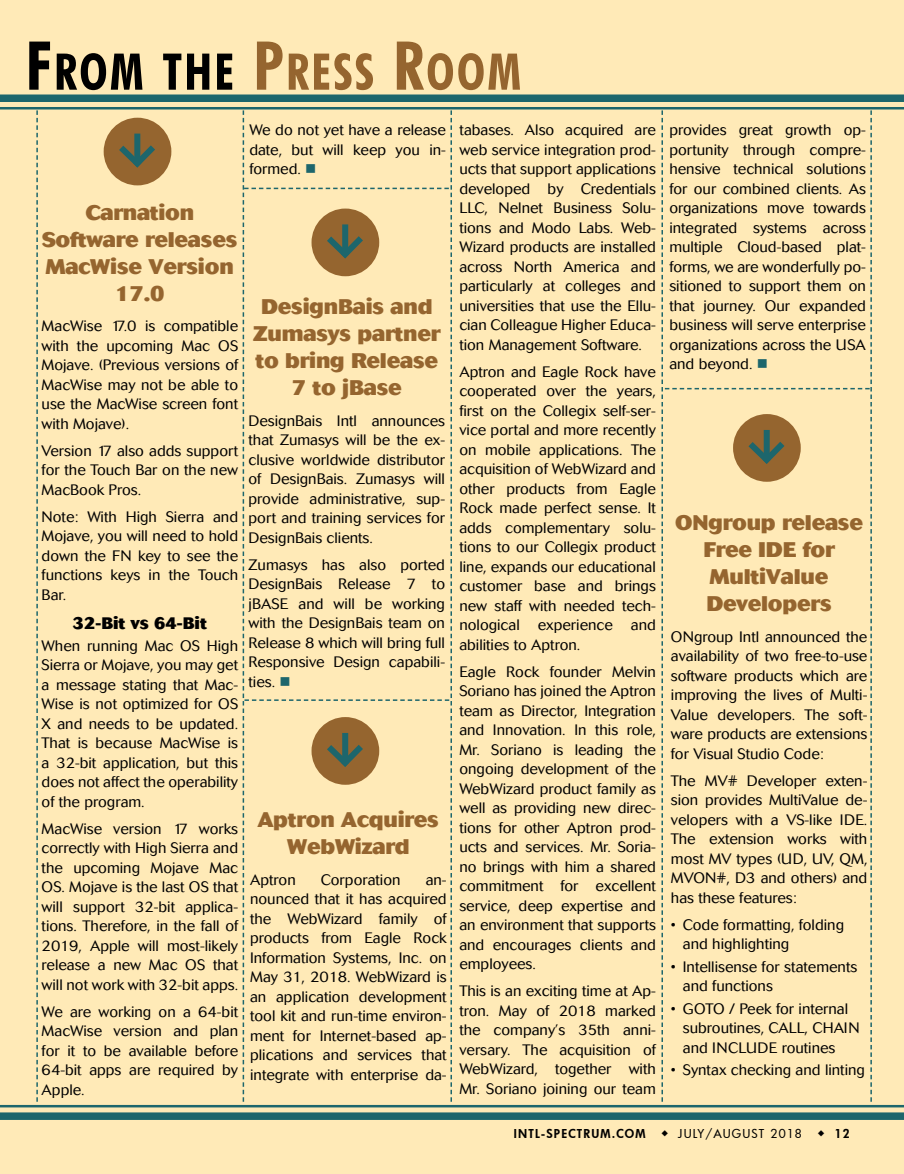
<style>
.page{position:relative;width:904px;height:1174px;background:#ffeab7}
.page>*{position:absolute;margin:0;border:0;box-sizing:border-box;transform-origin:0 0}
.t1{font:700 condensed 50.7px "Futura BT";letter-spacing:.04em;color:#95652f}
.t2{font:800 21px/27px "Cosmos";letter-spacing:-.01em;color:#95652f;text-align:center}
.t3{font:800 16.5px "Cosmos";color:#000}
.t4{font:300 15px/19.5px "Cosmos";color:#000;text-align:justify}
.t5{font:800 12px "Futura";letter-spacing:.1em;color:#000}
.t6{font:500 12px "Futura";letter-spacing:.1em;color:#000}
.s1{font-size:67.5px;color:#000}
.s2{color:#000}
.s3{font-size:67.5px}
.s4{color:#1d666c}
</style>
<div class="page">
<div style="left:0;top:94px;width:904px;height:8px;background:#1d666c"></div>
<hr style="left:0;top:107px;width:904px;height:3px;background:#1d666c">
<svg style="left:36px;top:110px;width:2px;height:992px"></svg>
<hr style="left:0;top:1105px;width:904px;height:2px;background:#1d666c">
<div style="left:0;top:1112px;width:904px;height:8px;background:#1d666c"></div>
<div style="left:104px;top:118px;width:67px;height:67px;background:#95652f;border-radius:50%"></div>
<div style="left:134px;top:134px;width:6px;height:28px;background:#1d666c"></div>
<svg style="left:119px;top:139px;width:36px;height:29px"></svg>
<svg style="left:243px;top:110px;width:209px;height:992px"></svg>
<svg style="left:661px;top:110px;width:211px;height:992px"></svg>
<h1 class="t1" style="left:26px;top:41px;width:497px"><span class="s1">F</span><span class="s2">ROM THE</span> <span class="s3">P</span>RESS <span class="s3">R</span>OOM</h1>
<p class="t4" style="left:249px;top:120px;width:198px">We do not yet have a release date, but will keep you in&shy;formed. <span class="s4">■</span></p>
<h2 class="t2" style="left:42px;top:199px;width:197px">Carnation<br>Software releases<br>MacWise Version<br>17.0</h2>
<p class="t4" style="left:42px;top:316px;width:198px">MacWise 17.0 is compatible with the upcoming Mac OS Mojave. (Previous versions of MacWise may not be able to use the MacWise screen font with Mojave).</p>
<p class="t4" style="left:42px;top:441px;width:198px">Version 17 also adds support for the Touch Bar on the new MacBook Pros.</p>
<p class="t4" style="left:42px;top:507px;width:198px">Note: With High Sierra and Mojave, you will need to hold down the FN key to see the functions keys in the Touch Bar.</p>
<p class="t3" style="left:73px;top:613px;width:136px">32-Bit vs 64-Bit</p>
<p class="t4" style="left:42px;top:636px;width:198px">When running Mac OS High Sierra or Mojave, you may get a message stating that Mac-Wise is not optimized for OS X and needs to be updated.<br>That is because MacWise is a 32-bit application, but this does not affect the operability of the program.</p>
<p class="t4" style="left:42px;top:819px;width:198px">MacWise version 17 works correctly with High Sierra and the upcoming Mojave Mac OS. Mojave is the last OS that will support 32-bit applica&shy;tions. Therefore, in the fall of 2019, Apple will most-likely release a new Mac OS that will not work with 32-bit apps.</p>
<p class="t4" style="left:42px;top:1002px;width:198px">We are working on a 64-bit MacWise version and plan for it to be available before 64-bit apps are required by Apple.</p>
<h2 class="t2" style="left:253px;top:294px;width:189px">DesignBais and<br>Zumasys partner to bring Release<br>7 to jBase</h2>
<p class="t4" style="left:249px;top:411px;width:198px">DesignBais Intl announces that Zumasys will be the ex&shy;clusive worldwide distributor of DesignBais. Zumasys will provide administrative, sup&shy;port and training services for DesignBais clients.</p>
<p class="t4" style="left:249px;top:555px;width:198px">Zumasys has also ported DesignBais Release 7 to jBASE and will be working with the DesignBais team on Release 8 which will bring full Responsive Design capabili&shy;ties. <span class="s4">■</span></p>
<h2 class="t2" style="left:258px;top:807px;width:183px">Aptron Acquires<br>WebWizard</h2>
<p class="t4" style="left:250px;top:870px;width:47px">Aptron</p>
<p class="t4" style="left:321px;top:870px;width:81px">Corporation</p>
<p class="t4" style="left:250px;top:870px;width:198px;text-indent:176px">an&shy;nounced that it has acquired the WebWizard family of products from Eagle Rock Information Systems, Inc. on May 31, 2018. WebWizard is an application development tool kit and run-time environ&shy;ment for Internet-based ap&shy;plications and services that integrate with enterprise da-</p>
<p class="t4" style="left:459px;top:120px;width:198px">tabases. Also acquired are web service integration prod&shy;ucts that support applications developed by Credentials LLC, Nelnet Business Solu&shy;tions and Modo Labs. Web-Wizard products are installed across North America and particularly at colleges and universities that use the Ellu&shy;cian Colleague Higher Educa&shy;tion Management Software.</p>
<p class="t4" style="left:459px;top:362px;width:198px">Aptron and Eagle Rock have cooperated over the years, first on the Collegix self-ser&shy;vice portal and more recently on mobile applications. The acquisition of WebWizard and other products from Eagle Rock made perfect sense. It adds complementary solu&shy;tions to our Collegix product line, expands our educational customer base and brings new staff with needed tech&shy;nological experience and abilities to Aptron.</p>
<p class="t4" style="left:459px;top:662px;width:198px">Eagle Rock founder Melvin Soriano has joined the Aptron team as Director, Integration and Innovation. In this role, Mr. Soriano is leading the ongoing development of the WebWizard product family as well as providing new direc&shy;tions for other Aptron prod&shy;ucts and services. Mr. Soria&shy;no brings with him a shared commitment for excellent service, deep expertise and an environment that supports and encourages clients and employees.</p>
<p class="t4" style="left:459px;top:981px;width:198px">This is an exciting time at Ap&shy;tron. May of 2018 marked the company’s 35th anni&shy;versary. The acquisition of WebWizard, together with Mr. Soriano joining our team</p>
<p class="t4" style="left:669px;top:120px;width:198px">provides great growth op&shy;portunity through compre&shy;hensive technical solutions for our combined clients. As organizations move towards integrated systems across multiple Cloud-based plat&shy;forms, we are wonderfully po&shy;sitioned to support them on that journey. Our expanded business will serve enterprise organizations across the USA and beyond. <span class="s4">■</span></p>
<h2 class="t2" style="left:675px;top:510px;width:189px">ONgroup release<br>Free IDE for<br>MultiValue<br>Developers</h2>
<p class="t4" style="left:671px;top:627px;width:198px">ONgroup Intl announced the availability of two free-to-use software products which are improving the lives of Multi-Value developers. The soft&shy;ware products are extensions for Visual Studio Code:</p>
<p class="t4" style="left:671px;top:771px;width:198px">The MV# Developer exten&shy;sion provides MultiValue de&shy;velopers with a VS-like IDE.<br>The extension works with most MV types (UD, UV, QM, MVON#, D3 and others) and has these features:</p>
<p class="t4" style="left:683px;top:915px;width:163px;text-indent:-12px">• Code formatting, folding and highlighting</p>
<p class="t4" style="left:683px;top:957px;width:176px;text-indent:-12px">• Intellisense for statements and functions</p>
<p class="t4" style="left:683px;top:999px;width:178px;text-align:left;text-indent:-12px">• GOTO / Peek for internal subroutines, CALL, CHAIN and INCLUDE routines</p>
<p class="t4" style="left:671px;top:1060px;width:196px">• Syntax checking and linting</p>
<p class="t5" style="left:514px;top:1126px;width:133px">INTL-SPECTRUM.COM</p>
<p class="t6" style="left:661px;top:1126px;width:142px">◆ JULY/AUGUST 2018</p>
<p class="t5" style="left:817px;top:1126px;width:34px">◆ 12</p>
</div>
